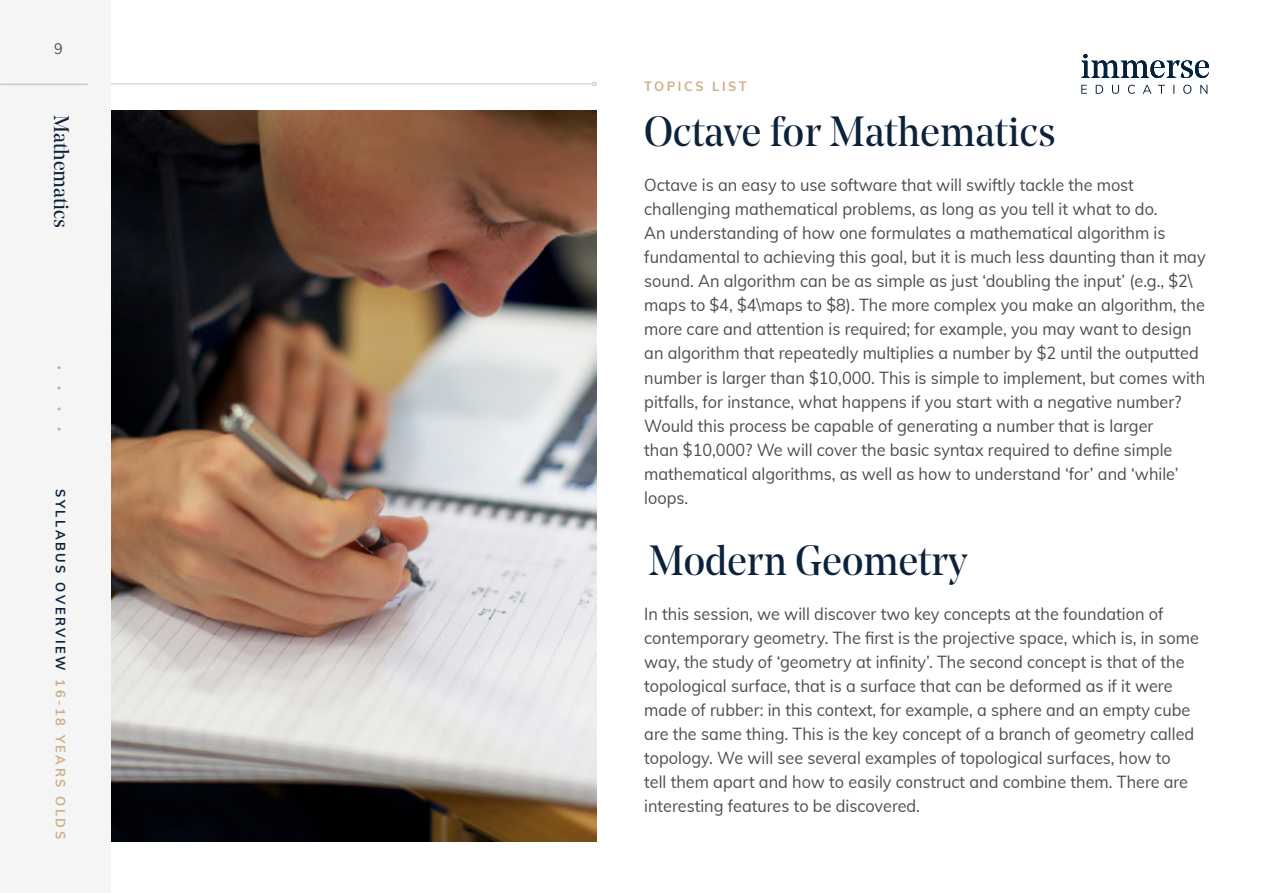
<style>
.page{position:relative;width:1263px;height:893px;background:#fff}
.page>*{position:absolute;margin:0;border:0;box-sizing:border-box;transform-origin:0 0}
.t1{font:42px "Noe Display";color:#0c223b}
.t2{font:21px "Noe Display";color:#0c223b}
.t3{font:17.1px/24px "Muli";color:#4e4b4c;scale:.95 1}
.t4{font:15px "Muli";color:#4e4b4c;scale:.95 1}
.t5{font:700 13.5px "Muli";letter-spacing:.2em;color:#0c223b;scale:.95 1}
.t6{font:700 13.5px "Muli";letter-spacing:.2em;color:#cdaf87;scale:.95 1}
.s1{color:#cdaf87}
</style>
<div class="page">
<img style="left:111px;top:111px;width:485px;height:730px">
<hr style="left:107px;top:83px;width:486px;height:1px;background:#cbcacb">
<svg style="left:1081px;top:54px;width:128px;height:24px"></svg>
<svg style="left:1081px;top:85px;width:126px;height:9px"></svg>
<div style="left:0;top:0;width:111px;height:893px;background:#f6f5f5"></div>
<hr style="left:0;top:84px;width:88px;height:1px;background:#cbcacb">
<p class="t4" style="left:54px;top:38px;width:11px">9</p>
<p class="t2" style="left:75px;top:115px;width:115px;rotate:90deg">Mathematics</p>
<p class="t5" style="left:70px;top:489px;width:370px;rotate:90deg">SYLLABUS OVERVIEW <span class="s1">16-18 YEARS OLDS</span></p>
<p class="t6" style="left:644px;top:76px;width:109px">TOPICS LIST</p>
<h1 class="t1" style="left:644px;top:106px;width:413px">Octave for Mathematics</h1>
<p class="t3" style="left:644px;top:172px;width:592px">Octave is an easy to use software that will swiftly tackle the most challenging mathematical problems, as long as you tell it what to do.<br>An understanding of how one formulates a mathematical algorithm is fundamental to achieving this goal, but it is much less daunting than it may sound. An algorithm can be as simple as just ‘doubling the input’ (e.g., $2\ maps to $4, $4\maps to $8). The more complex you make an algorithm, the more care and attention is required; for example, you may want to design an algorithm that repeatedly multiplies a number by $2 until the outputted number is larger than $10,000. This is simple to implement, but comes with pitfalls, for instance, what happens if you start with a negative number?<br>Would this process be capable of generating a number that is larger<br>than $10,000? We will cover the basic syntax required to define simple mathematical algorithms, as well as how to understand ‘for’ and ‘while’ loops.</p>
<h1 class="t1" style="left:648px;top:535px;width:320px">Modern Geometry</h1>
<p class="t3" style="left:644px;top:601px;width:585px">In this session, we will discover two key concepts at the foundation of contemporary geometry. The first is the projective space, which is, in some way, the study of ‘geometry at infinity’. The second concept is that of the topological surface, that is a surface that can be deformed as if it were made of rubber: in this context, for example, a sphere and an empty cube are the same thing. This is the key concept of a branch of geometry called topology. We will see several examples of topological surfaces, how to<br>tell them apart and how to easily construct and combine them. There are interesting features to be discovered.</p>
</div>
